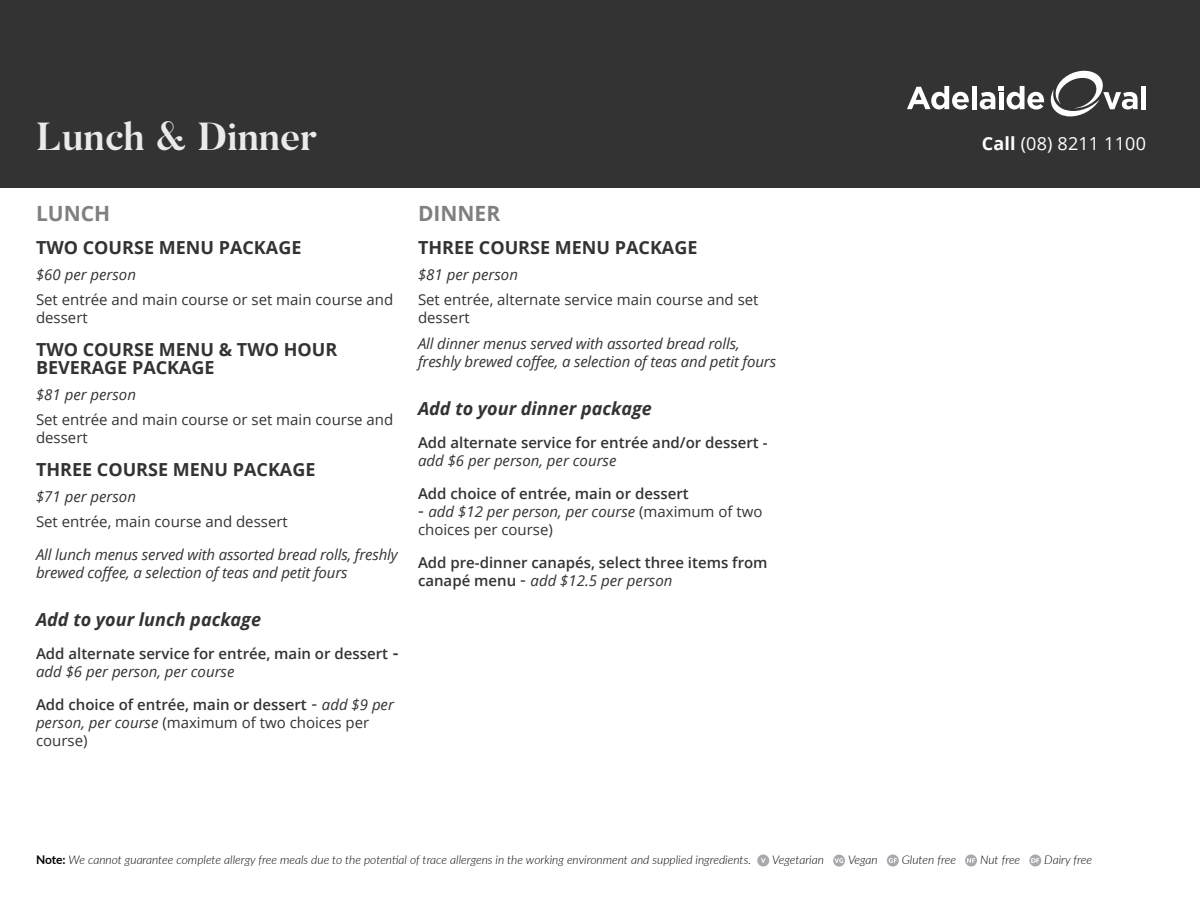
<style>
.page{position:relative;width:1200px;height:900px;background:#fff}
.page>*{position:absolute;margin:0;border:0;box-sizing:border-box;transform-origin:0 0}
.t1{font:700 38.85px "Butler";color:#fff}
.t2{font:700 21px "Open Sans";color:#808080}
.t3{font:700 18px/18px "Open Sans";color:#333}
.t4{font:italic 700 18px "Open Sans";color:#333}
.t5{font:18px "Open Sans";letter-spacing:.01em;color:#fff}
.t6{font:600 15px/18px "Open Sans";color:#333}
.t7{font:italic 15px/18px "Open Sans";letter-spacing:-.01em;color:#333}
.t8{font:15px/18px "Open Sans";color:#333}
.t9{font:italic 300 12px "Lato";color:#000}
.s1{font-size:18px}
.s2{font-weight:400;font-style:italic}
.s3{font-weight:400;font-size:18px}
.s4{font-weight:400}
.s5{font-style:italic}
.s6{font-weight:700}
.s7{font-weight:700;font-style:normal}
</style>
<div class="page">
<div style="left:757px;top:855px;width:12px;height:12px;background:#a8a9ad;border-radius:50%"></div>
<svg style="left:761px;top:858px;width:5px;height:5px"></svg>
<div style="left:833px;top:855px;width:12px;height:12px;background:#a8a9ad;border-radius:50%"></div>
<svg style="left:834px;top:858px;width:9px;height:5px"></svg>
<div style="left:887px;top:855px;width:12px;height:12px;background:#a8a9ad;border-radius:50%"></div>
<svg style="left:889px;top:858px;width:8px;height:5px"></svg>
<div style="left:965px;top:855px;width:12px;height:12px;background:#a8a9ad;border-radius:50%"></div>
<svg style="left:967px;top:858px;width:8px;height:5px"></svg>
<div style="left:1029px;top:855px;width:12px;height:12px;background:#a8a9ad;border-radius:50%"></div>
<svg style="left:1031px;top:858px;width:8px;height:5px"></svg>
<div style="left:0;top:0;width:1200px;height:187px;background:#333"></div>
<div style="left:972px;top:86px;width:5px;height:23px;background:#fff"></div>
<svg style="left:907px;top:86px;width:62px;height:24px"></svg>
<svg style="left:980px;top:86px;width:64px;height:24px"></svg>
<svg style="left:1051px;top:71px;width:87px;height:45px"></svg>
<div style="left:1141px;top:86px;width:5px;height:23px;background:#fff"></div>
<h1 class="t1" style="left:36px;top:112px;width:283px">Lunch &amp; Dinner</h1>
<p class="t2" style="left:36px;top:199px;width:76px">LUNCH</p>
<p class="t3" style="left:36px;top:238px;width:267px">TWO COURSE MENU PACKAGE</p>
<p class="t7" style="left:36px;top:265px;width:102px">$60 per person</p>
<p class="t8" style="left:36px;top:290px;width:359px">Set entrée and main course or set main course and dessert</p>
<p class="t3" style="left:36px;top:340px;width:303px">TWO COURSE MENU &amp; TWO HOUR<br>BEVERAGE PACKAGE</p>
<p class="t7" style="left:36px;top:385px;width:102px">$81 per person</p>
<p class="t8" style="left:36px;top:410px;width:359px">Set entrée and main course or set main course and dessert</p>
<p class="t3" style="left:36px;top:460px;width:281px">THREE COURSE MENU PACKAGE</p>
<p class="t7" style="left:36px;top:487px;width:102px">$71 per person</p>
<p class="t8" style="left:36px;top:512px;width:253px">Set entrée, main course and dessert</p>
<p class="t7" style="left:36px;top:545px;width:363px">All lunch menus served with assorted bread rolls, freshly brewed coffee, a selection of teas and petit fours</p>
<p class="t4" style="left:36px;top:607px;width:227px">Add to your lunch package</p>
<p class="t6" style="left:36px;top:645px;width:364px">Add alternate service for entrée, main or dessert <span class="s1">- </span><span class="s2">add $6 per person, per course</span></p>
<p class="t6" style="left:36px;top:696px;width:359px">Add choice of entrée, main or dessert <span class="s3">-</span> <span class="s2">add $9 per person, per course</span> <span class="s4">(maximum of two choices per course)</span></p>
<p class="t2" style="left:418px;top:199px;width:84px">DINNER</p>
<p class="t3" style="left:418px;top:238px;width:281px">THREE COURSE MENU PACKAGE</p>
<p class="t7" style="left:418px;top:265px;width:102px">$81 per person</p>
<p class="t8" style="left:418px;top:290px;width:342px">Set entrée, alternate service main course and set dessert</p>
<p class="t7" style="left:418px;top:334px;width:360px">All dinner menus served with assorted bread rolls, freshly brewed coffee, a selection of teas and petit fours</p>
<p class="t4" style="left:418px;top:396px;width:235px">Add to your dinner package</p>
<p class="t6" style="left:418px;top:433px;width:351px">Add alternate service for entrée and/or dessert - <span class="s2">add $6 per person, per course</span></p>
<p class="t6" style="left:418px;top:484px;width:272px">Add choice of entrée, main or dessert</p>
<p class="t8" style="left:418px;top:502px;width:346px"><span class="s1">-</span> <span class="s5">add $12 per person, per course</span> (maximum of two choices per course)</p>
<p class="t6" style="left:418px;top:553px;width:351px">Add pre-dinner canapés, select three items from canapé menu <span class="s3">-</span> <span class="s2">add $12.5 per person</span></p>
<p class="t5" style="left:982px;top:131px;width:166px"><span class="s6">Call</span> (08) 8211 1100</p>
<p class="t9" style="left:36px;top:852px;width:717px"><span class="s7">Note:</span> We cannot guarantee complete allergy free meals due to the potential of trace allergens in the working environment and supplied ingredients.</p>
<p class="t9" style="left:772px;top:852px;width:53px">Vegetarian</p>
<p class="t9" style="left:848px;top:852px;width:31px">Vegan</p>
<p class="t9" style="left:902px;top:852px;width:56px">Gluten free</p>
<p class="t9" style="left:980px;top:852px;width:42px">Nut free</p>
<p class="t9" style="left:1044px;top:852px;width:49px">Dairy free</p>
</div>
